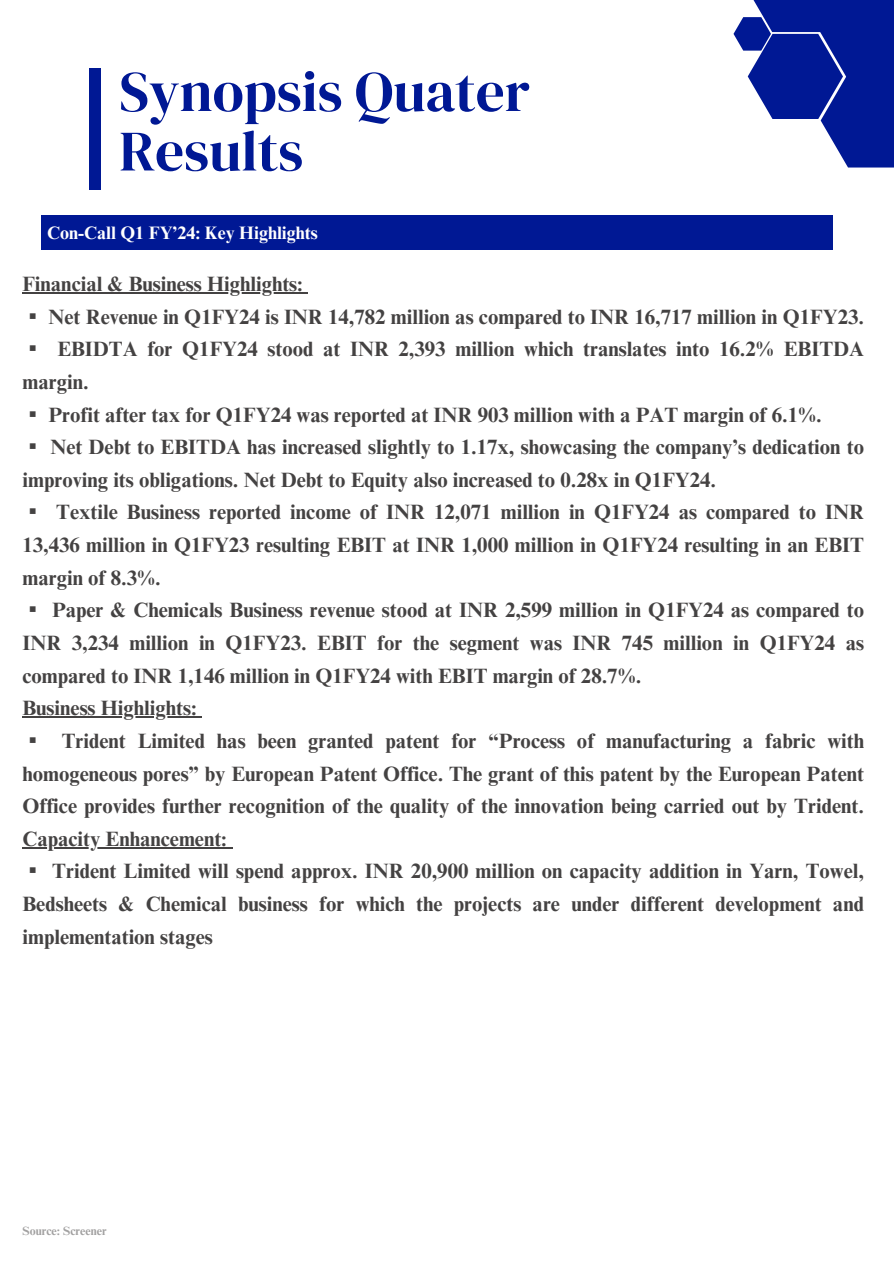
<style>
.page{position:relative;width:894px;height:1264px;background:#fff}
.page>*{position:absolute;margin:0;border:0;box-sizing:border-box;transform-origin:0 0}
.t1{font:57px/59.4px "DM Serif Display";color:#001894}
.t2{font:700 20.7px/32.7px "Times NRMT Pro";color:#444242;text-align:justify}
.t3{font:700 19.5px "Times NRMT Pro";color:#fff}
.t4{font:700 18px "Times NRMT Pro";color:#fff}
.t5{font:700 12px "Times NRMT Pro";color:#444242}
.s1{font-family:"Noto Sans CJ Ksc"}
</style>
<div class="page">
<div style="left:89px;top:68px;width:12px;height:122px;background:#001894"></div>
<div style="left:801px;top:0;width:92px;height:113px;background:#001894"></div>
<svg style="left:733px;top:17px;width:160px;height:150px"></svg>
<div style="left:744px;top:0;width:114px;height:32px;background:#001894"></div>
<hr style="left:22px;top:292px;width:281px;height:1px;background:#444242">
<hr style="left:22px;top:716px;width:175px;height:1px;background:#444242">
<hr style="left:22px;top:847px;width:205px;height:1px;background:#444242">
<div style="left:41px;top:215px;width:791px;height:35px;background:#001894"></div>
<h1 class="t1" style="left:119px;top:61px;width:412px">Synopsis Quater<br>Results</h1>
<p class="t3" style="left:53px;top:222px;width:284px">Con-Call Q1FY23: Key Highlights</p>
<h2 class="t2" style="left:22px;top:270px;width:282px">Financial &amp; Business Highlights:</h2>
<h2 class="t2" style="left:22px;top:303px;width:842px"><span class="s1">▪</span> Net Revenue in Q1FY24 is INR 14,782 million as compared to INR 16,717 million in Q1FY23.</h2>
<h2 class="t2" style="left:22px;top:335px;width:842px"><span class="s1">▪</span> EBIDTA for Q1FY24 stood at INR 2,393 million which translates into 16.2% EBITDA margin.</h2>
<h2 class="t2" style="left:22px;top:400px;width:800px"><span class="s1">▪</span> Profit after tax for Q1FY24 was reported at INR 903 million with a PAT margin of 6.1%.</h2>
<h2 class="t2" style="left:22px;top:433px;width:842px"><span class="s1">▪</span> Net Debt to EBITDA has increased slightly to 1.17x, showcasing the company’s dedication to improving its obligations. Net Debt to Equity also increased to 0.28x in Q1FY24.</h2>
<h2 class="t2" style="left:22px;top:498px;width:842px"><span class="s1">▪</span> Textile Business reported income of INR 12,071 million in Q1FY24 as compared to INR 13,436 million in Q1FY23 resulting EBIT at INR 1,000 million in Q1FY24 resulting in an EBIT margin of 8.3%.</h2>
<h2 class="t2" style="left:22px;top:596px;width:842px"><span class="s1">▪</span> Paper &amp; Chemicals Business revenue stood at INR 2,599 million in Q1FY24 as compared to INR 3,234 million in Q1FY23. EBIT for the segment was INR 745 million in Q1FY24 as compared to INR 1,146 million in Q1FY24 with EBIT margin of 28.7%.</h2>
<h3 class="t2" style="left:22px;top:694px;width:176px">Business Highlights:</h3>
<h3 class="t2" style="left:22px;top:727px;width:842px"><span class="s1">▪</span> Trident Limited has been granted patent for “Process of manufacturing a fabric with homogeneous pores” by European Patent Office. The grant of this patent by the European Patent Office provides further recognition of the quality of the innovation being carried out by Trident.</h3>
<h2 class="t2" style="left:22px;top:825px;width:206px">Capacity Enhancement:</h2>
<h2 class="t2" style="left:22px;top:857px;width:842px"><span class="s1">▪</span> Trident Limited will spend approx. INR 20,900 million on capacity addition in Yarn, Towel, Bedsheets &amp; Chemical business for which the projects are under different development and implementation stages</h2>
<p class="t4" style="left:47px;top:226px;width:272px">Con-Call Q1 FY’24: Key Highlights</p>
<p class="t5" style="left:22px;top:1226px;width:86px">Source: Screener</p>
</div>
